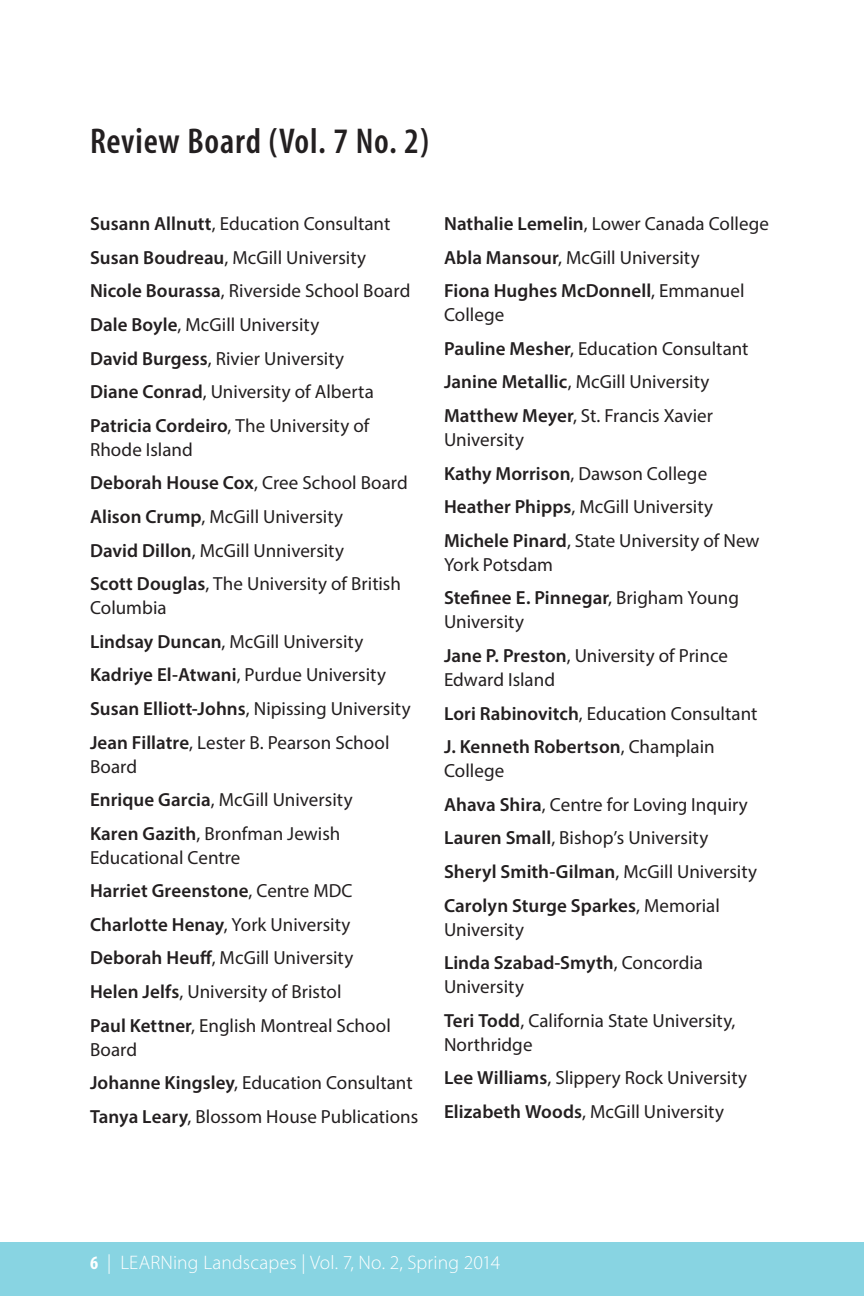
<style>
.page{position:relative;width:864px;height:1296px;background:#fff}
.page>*{position:absolute;margin:0;border:0;box-sizing:border-box;transform-origin:0 0}
.t1{font:36px "Myriad MM 565 300";letter-spacing:.02em;color:#231f20}
.t2{font:300 19.6px "Myriad Pro";letter-spacing:.01em;color:#fff}
.t3{font:19px/24px "Myriad Pro";color:#231f20}
.t4{font:600 19px/24px "Myriad Pro";letter-spacing:.005em;color:#231f20}
.s1{font-weight:600}
.s2{font-weight:400}
.s3{font-weight:700;font-stretch:condensed;font-size:19px}
</style>
<div class="page">
<div style="left:0;top:1242px;width:864px;height:54px;background:#88d4e2"></div>
<p class="t1" style="left:90px;top:124px;width:341px">Review Board (Vol. 7 No. 2)</p>
<p class="t3" style="left:90px;top:212px;width:302px"><span class="s1">Susann Allnutt</span>, Education Consultant</p>
<p class="t3" style="left:90px;top:245px;width:278px"><span class="s1">Susan Boudreau</span>, McGill University</p>
<p class="t3" style="left:90px;top:279px;width:322px"><span class="s1">Nicole Bourassa</span>, Riverside School Board</p>
<p class="t3" style="left:90px;top:312px;width:231px"><span class="s1">Dale Boyle</span>, McGill University</p>
<p class="t3" style="left:90px;top:346px;width:256px"><span class="s1">David Burgess</span>, Rivier University</p>
<p class="t3" style="left:90px;top:380px;width:285px"><span class="s1">Diane Conrad</span>, University of Alberta</p>
<p class="t3" style="left:90px;top:413px;width:281px"><span class="s1">Patricia Cordeiro</span>, The University of<br>Rhode Island</p>
<p class="t3" style="left:90px;top:471px;width:319px"><span class="s1">Deborah House Cox</span>, Cree School Board</p>
<p class="t3" style="left:90px;top:504px;width:255px"><span class="s1">Alison Crump</span>, McGill University</p>
<p class="t3" style="left:90px;top:538px;width:256px"><span class="s1">David Dillon</span>, McGill Unniversity</p>
<p class="t3" style="left:90px;top:571px;width:313px"><span class="s1">Scott Douglas</span>, The University of British<br>Columbia</p>
<p class="t3" style="left:90px;top:629px;width:275px"><span class="s1">Lindsay Duncan</span>, McGill University</p>
<p class="t3" style="left:90px;top:663px;width:298px"><span class="s1">Kadriye El-Atwani</span>, Purdue University</p>
<p class="t3" style="left:90px;top:696px;width:322px"><span class="s1">Susan Elliott-Johns</span>, Nipissing University</p>
<p class="t3" style="left:90px;top:730px;width:301px"><span class="s1">Jean Fillatre</span>, Lester B. Pearson School<br>Board</p>
<p class="t3" style="left:90px;top:787px;width:264px"><span class="s1">Enrique Garcia</span>, McGill University</p>
<p class="t3" style="left:90px;top:821px;width:252px"><span class="s1">Karen Gazith</span>, Bronfman Jewish<br>Educational Centre</p>
<p class="t4" style="left:90px;top:878px;width:264px">Harriet Greenstone<span class="s2">, Centre MDC</span></p>
<p class="t3" style="left:90px;top:912px;width:262px"><span class="s1">Charlotte Henay</span>, York University</p>
<p class="t3" style="left:90px;top:946px;width:265px"><span class="s1">Deborah Heuff</span>, McGill University</p>
<p class="t3" style="left:90px;top:979px;width:253px"><span class="s1">Helen Jelfs</span>, University of Bristol</p>
<p class="t3" style="left:90px;top:1013px;width:302px"><span class="s1">Paul Kettner</span>, English Montreal School<br>Board</p>
<p class="t3" style="left:90px;top:1071px;width:324px"><span class="s1">Johanne Kingsley</span>, Education Consultant</p>
<p class="t3" style="left:90px;top:1104px;width:330px"><span class="s1">Tanya Leary</span>, Blossom House Publications</p>
<p class="t3" style="left:444px;top:211px;width:327px"><span class="s1">Nathalie Lemelin</span>, Lower Canada College</p>
<p class="t3" style="left:444px;top:245px;width:257px"><span class="s1">Abla Mansour</span>, McGill University</p>
<p class="t4" style="left:444px;top:278px;width:302px">Fiona Hughes McDonnell<span class="s2">, Emmanuel<br>College</span></p>
<p class="t3" style="left:444px;top:336px;width:306px"><span class="s1">Pauline Mesher</span>, Education Consultant</p>
<p class="t3" style="left:444px;top:370px;width:267px"><span class="s1">Janine Metallic</span>, McGill University</p>
<p class="t3" style="left:444px;top:403px;width:270px"><span class="s1">Matthew Meyer</span>, St. Francis Xavier<br>University</p>
<p class="t3" style="left:444px;top:461px;width:265px"><span class="s1">Kathy Morrison</span>, Dawson College</p>
<p class="t3" style="left:444px;top:495px;width:271px"><span class="s1">Heather Phipps</span>, McGill University</p>
<p class="t3" style="left:444px;top:528px;width:317px"><span class="s1">Michele Pinard</span>, State University of New<br>York Potsdam</p>
<p class="t3" style="left:444px;top:586px;width:296px"><span class="s1">Stefinee E. Pinnegar</span>, Brigham Young<br>University</p>
<p class="t3" style="left:444px;top:643px;width:285px"><span class="s1">Jane P. Preston</span>, University of Prince<br>Edward Island</p>
<p class="t3" style="left:444px;top:701px;width:315px"><span class="s1">Lori Rabinovitch</span>, Education Consultant</p>
<p class="t4" style="left:444px;top:734px;width:272px">J. Kenneth Robertson<span class="s2">, Champlain<br>College</span></p>
<p class="t3" style="left:444px;top:792px;width:305px"><span class="s1">Ahava Shira</span>, Centre for Loving Inquiry</p>
<p class="t3" style="left:444px;top:826px;width:266px"><span class="s1">Lauren Small</span>, Bishop’s University</p>
<p class="t4" style="left:444px;top:859px;width:315px">Sheryl Smith-Gilman<span class="s2">, McGill University</span></p>
<p class="t4" style="left:444px;top:893px;width:277px">Carolyn Sturge Sparkes<span class="s2">, Memorial<br>University</span></p>
<p class="t3" style="left:444px;top:950px;width:261px"><span class="s1">Linda Szabad-Smyth</span>, Concordia<br>University</p>
<p class="t3" style="left:444px;top:1008px;width:293px"><span class="s1">Teri Todd</span>, California State University,<br>Northridge</p>
<p class="t3" style="left:444px;top:1066px;width:305px"><span class="s1">Lee Williams</span>, Slippery Rock University</p>
<p class="t3" style="left:444px;top:1099px;width:281px"><span class="s1">Elizabeth Woods</span>, McGill University</p>
<p class="t2" style="left:90px;top:1252px;width:412px"><span class="s3">6</span> | LEARNing Landscapes | Vol. 7, No. 2, Spring 2014</p>
</div>
